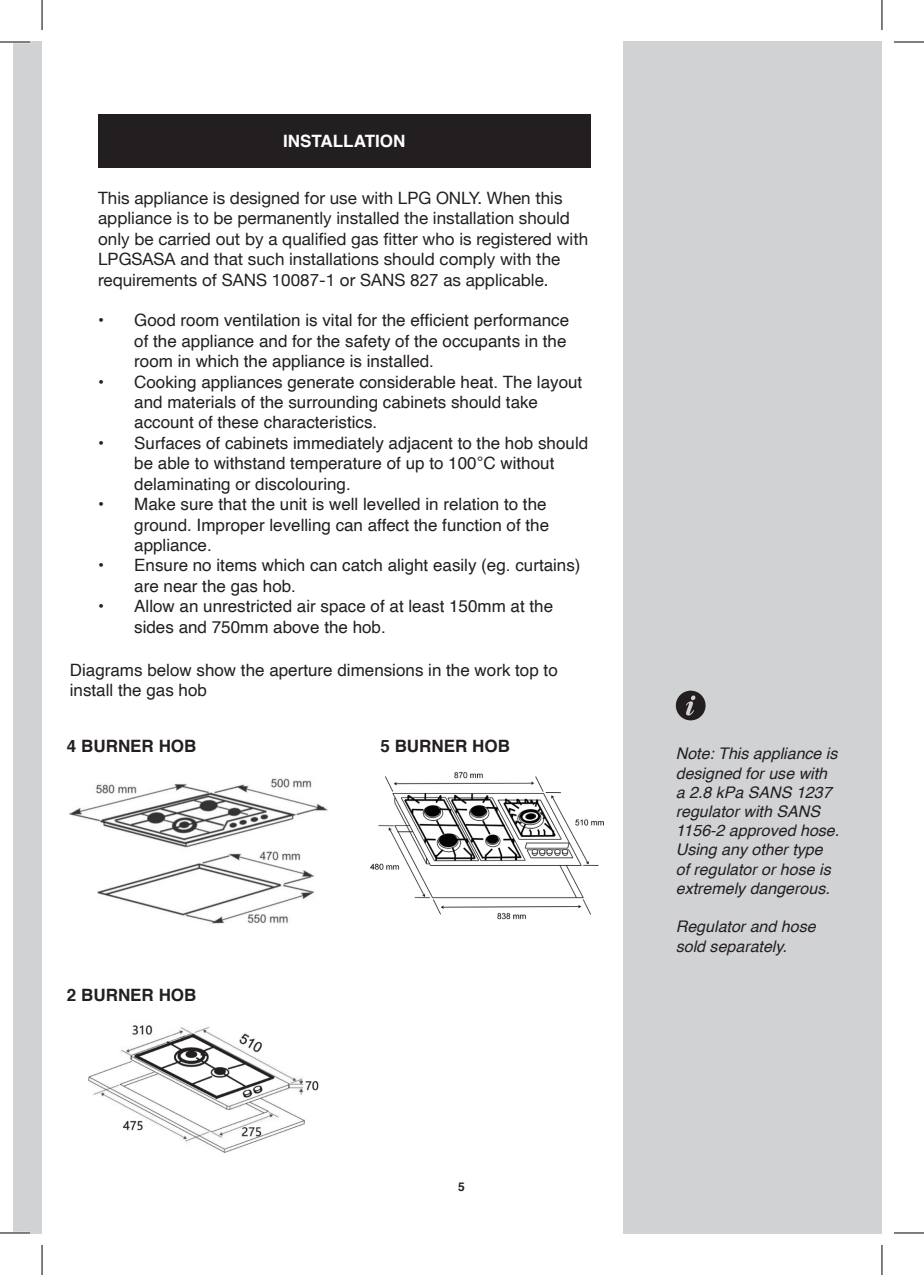
<style>
.page{position:relative;width:924px;height:1275px;background:#fff}
.page>*{position:absolute;margin:0;border:0;box-sizing:border-box;transform-origin:0 0}
.t1{font:17px/20.4px "Helvetica";color:#231f20}
.t2{font:17px/20.4px "Helvetica Neue";color:#231f20}
.t3{font:700 17px "Helvetica";color:#231f20}
.t4{font:700 17px "Helvetica";color:#fff}
.t5{font:italic 16px/19.2px "Helvetica";color:#231f20}
.t6{font:700 12px "Helvetica";color:#231f20}
.s1{font-family:"Arial"}
</style>
<div class="page">
<div style="left:14px;top:41px;width:28px;height:1192px;background:#d1d2d4"></div>
<div style="left:98px;top:114px;width:492px;height:54px;background:#231f20"></div>
<div style="left:623px;top:41px;width:258px;height:1192px;background:#d1d2d4"></div>
<img style="left:69px;top:778px;width:259px;height:146px">
<img style="left:370px;top:771px;width:234px;height:149px">
<svg style="left:675px;top:690px;width:30px;height:30px"></svg>
<img style="left:88px;top:1025px;width:231px;height:128px">
<hr style="left:0;top:41px;width:30px;height:2px;background:#fff">
<hr style="left:0;top:1231px;width:30px;height:3px;background:#fff">
<hr style="left:0;top:42px;width:30px;height:1px;background:#000">
<hr style="left:893px;top:42px;width:30px;height:1px;background:#000">
<hr style="left:0;top:1232px;width:30px;height:1px;background:#000">
<hr style="left:893px;top:1232px;width:30px;height:1px;background:#000">
<hr style="left:42px;top:0;width:1px;height:30px;background:#000">
<hr style="left:42px;top:1245px;width:1px;height:30px;background:#000">
<hr style="left:881px;top:0;width:1px;height:30px;background:#000">
<hr style="left:881px;top:1245px;width:1px;height:30px;background:#000">
<p class="t4" style="left:283px;top:127px;width:124px">INSTALLATION</p>
<p class="t2" style="left:98px;top:189px;width:491px">This appliance is designed for use with LPG ONLY. When this appliance is to be permanently installed the installation should only be carried out by a qualified gas fitter who is registered with LPGSASA and that such installations should comply with the requirements of SANS 10087-1 or SANS 827 as applicable.</p>
<p class="t1" style="left:134px;top:311px;width:436px;text-indent:-36px">• Good room ventilation is vital for the efficient performance of the appliance and for the safety of the occupants in the room in which the appliance is installed.</p>
<p class="t1" style="left:134px;top:372px;width:449px;text-indent:-36px">• Cooking appliances generate considerable heat. The layout and materials of the surrounding cabinets should take account of these characteristics.</p>
<p class="t1" style="left:134px;top:433px;width:455px;text-indent:-36px">• Surfaces of cabinets immediately adjacent to the hob should be able to withstand temperature of up to 100<span class="s1">°</span>C without delaminating or discolouring.</p>
<p class="t1" style="left:134px;top:494px;width:416px;text-indent:-36px">• Make sure that the unit is well levelled in relation to the ground. Improper levelling can affect the function of the appliance.</p>
<p class="t1" style="left:134px;top:555px;width:447px;text-indent:-36px">• Ensure no items which can catch alight easily (eg. curtains) are near the gas hob.</p>
<p class="t1" style="left:134px;top:596px;width:420px;text-indent:-36px">• Allow an unrestricted air space of at least 150mm at the sides and 750mm above the hob.</p>
<p class="t1" style="left:70px;top:660px;width:489px">Diagrams below show the aperture dimensions in the work top to install the gas hob</p>
<p class="t3" style="left:67px;top:732px;width:131px">4 BURNER HOB</p>
<p class="t3" style="left:67px;top:981px;width:131px">2 BURNER HOB</p>
<p class="t3" style="left:380px;top:732px;width:131px">5 BURNER HOB</p>
<p class="t6" style="left:458px;top:1176px;width:8px">5</p>
<p class="t5" style="left:675px;top:744px;width:165px">Note: This appliance is designed for use with a 2.8 kPa SANS 1237 regulator with SANS<br>1156-2 approved hose.<br>Using any other type of regulator or hose is extremely dangerous.</p>
<p class="t5" style="left:675px;top:917px;width:141px">Regulator and hose sold separately.</p>
</div>
